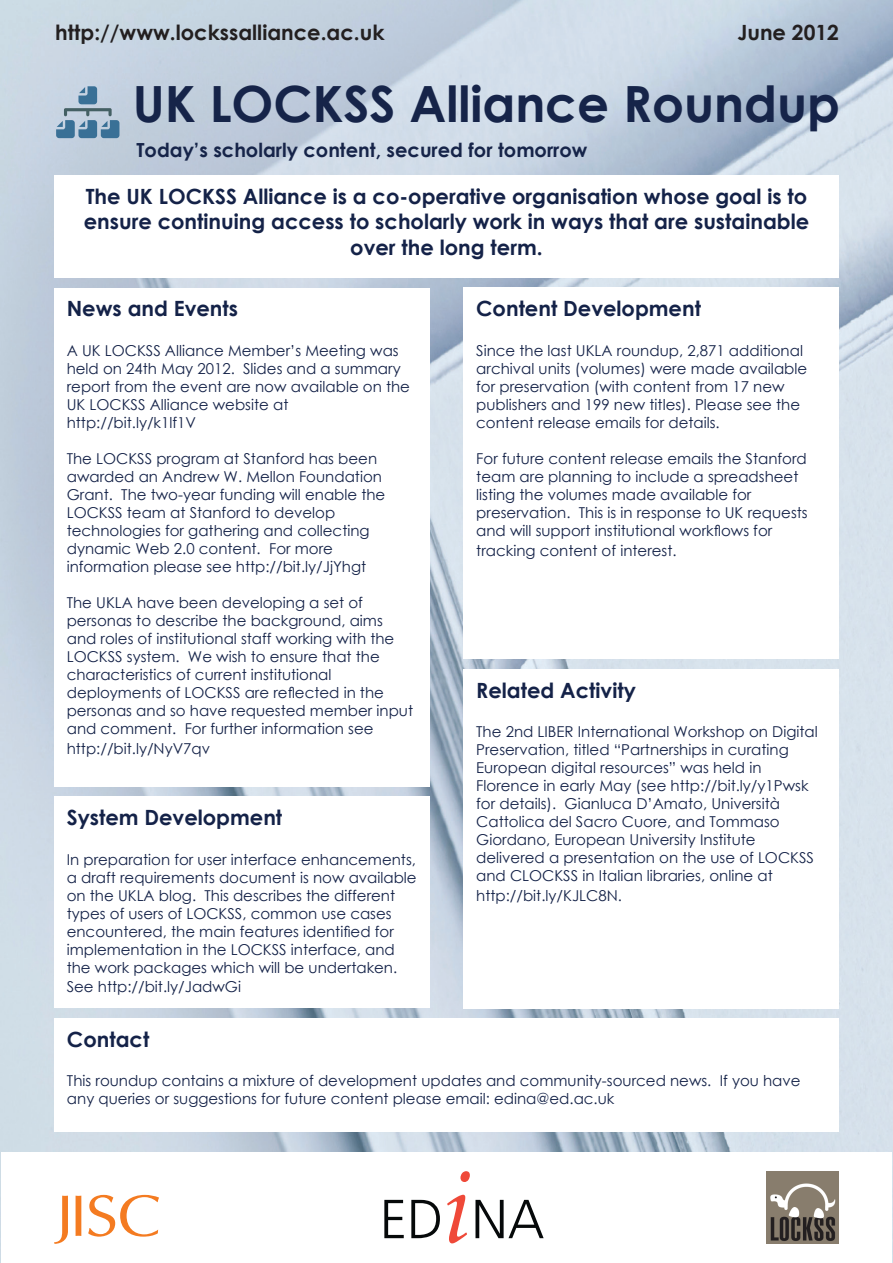
<style>
.page{position:relative;width:893px;height:1263px;background:#fff}
.page>*{position:absolute;margin:0;border:0;box-sizing:border-box;transform-origin:0 0}
.t1{font:700 49.95px "Century Gothic";color:#162449}
.t2{font:700 21px/25.2px "Century Gothic";color:#142248;text-align:center}
.t3{font:700 21px "Century Gothic";color:#231f20}
.t4{font:700 19.35px "Century Gothic";color:#162449}
.t5{font:15px/18px "Century Gothic";color:#142248}
</style>
<div class="page">
<img style="left:0;top:0;width:893px;height:1262px">
<div style="left:54px;top:176px;width:785px;height:102px;background:#fff"></div>
<div style="left:54px;top:288px;width:375px;height:498px;background:#fff"></div>
<svg style="left:56px;top:86px;width:63px;height:52px;background:#90abc1"></svg>
<div style="left:54px;top:796px;width:375px;height:212px;background:#fff"></div>
<div style="left:1px;top:1153px;width:891px;height:110px;background:#fff"></div>
<svg style="left:384px;top:1200px;width:20px;height:38px"></svg>
<svg style="left:411px;top:1200px;width:29px;height:38px"></svg>
<svg style="left:447px;top:1171px;width:97px;height:72px"></svg>
<img style="left:766px;top:1171px;width:73px;height:73px">
<svg style="left:54px;top:1195px;width:105px;height:49px"></svg>
<div style="left:54px;top:1018px;width:785px;height:113px;background:#fff"></div>
<div style="left:463px;top:288px;width:376px;height:371px;background:#fff"></div>
<div style="left:463px;top:669px;width:376px;height:339px;background:#fff"></div>
<p class="t3" style="left:55px;top:16px;width:331px">http://www.lockssalliance.ac.uk</p>
<p class="t3" style="left:737px;top:16px;width:103px">June 2012</p>
<p class="t1" style="left:133px;top:66px;width:709px">UK LOCKSS Alliance Roundup</p>
<p class="t4" style="left:136px;top:135px;width:452px">Today’s scholarly content, secured for tomorrow</p>
<p class="t2" style="left:84px;top:183px;width:727px">The UK LOCKSS Alliance is a co-operative organisation whose goal is to ensure continuing access to scholarly work in ways that are sustainable over the long term.</p>
<p class="t2" style="left:67px;top:295px;width:173px">News and Events</p>
<p class="t5" style="left:67px;top:341px;width:345px">A UK LOCKSS Alliance Member’s Meeting was held on 24th May 2012. Slides and a summary report from the event are now available on the UK LOCKSS Alliance website at http://bit.ly/k1lf1V</p>
<p class="t5" style="left:67px;top:449px;width:320px">The LOCKSS program at Stanford has been awarded an Andrew W. Mellon Foundation Grant. The two-year funding will enable the LOCKSS team at Stanford to develop</p>
<p class="t5" style="left:67px;top:521px;width:304px">technologies for gathering and collecting dynamic Web 2.0 content. For more information please see http://bit.ly/JjYhgt</p>
<p class="t5" style="left:67px;top:593px;width:348px">The UKLA have been developing a set of personas to describe the background, aims and roles of institutional staff working with the LOCKSS system. We wish to ensure that the characteristics of current institutional deployments of LOCKSS are reflected in the personas and so have requested member input and comment. For further information see</p>
<p class="t5" style="left:67px;top:739px;width:145px">http://bit.ly/NyV7qv</p>
<p class="t2" style="left:67px;top:804px;width:217px">System Development</p>
<p class="t5" style="left:67px;top:850px;width:351px">In preparation for user interface enhancements, a draft requirements document is now available on the UKLA blog. This describes the different types of users of LOCKSS, common use cases encountered, the main features identified for implementation in the LOCKSS interface, and the work packages which will be undertaken.</p>
<p class="t5" style="left:67px;top:978px;width:176px">See http://bit.ly/JadwGi</p>
<p class="t2" style="left:476px;top:295px;width:226px">Content Development</p>
<p class="t5" style="left:476px;top:341px;width:332px">Since the last UKLA roundup, 2,871 additional archival units (volumes) were made available for preservation (with content from 17 new publishers and 199 new titles). Please see the content release emails for details.</p>
<p class="t5" style="left:476px;top:449px;width:333px">For future content release emails the Stanford team are planning to include a spreadsheet listing the volumes made available for preservation. This is in response to UK requests and will support institutional workflows for</p>
<p class="t5" style="left:476px;top:541px;width:202px">tracking content of interest.</p>
<p class="t2" style="left:476px;top:677px;width:161px">Related Activity</p>
<p class="t5" style="left:476px;top:723px;width:343px">The 2nd LIBER International Workshop on Digital Preservation, titled “Partnerships in curating European digital resources” was held in Florence in early May (see http://bit.ly/y1Pwsk for details). Gianluca D’Amato, Università Cattolica del Sacro Cuore, and Tommaso Giordano, European University Institute delivered a presentation on the use of LOCKSS and CLOCKSS in Italian libraries, online at</p>
<p class="t5" style="left:476px;top:886px;width:147px">http://bit.ly/KJLC8N.</p>
<p class="t2" style="left:67px;top:1026px;width:84px">Contact</p>
<p class="t5" style="left:67px;top:1072px;width:735px">This roundup contains a mixture of development updates and community-sourced news. If you have any queries or suggestions for future content please email: edina@ed.ac.uk</p>
</div>
